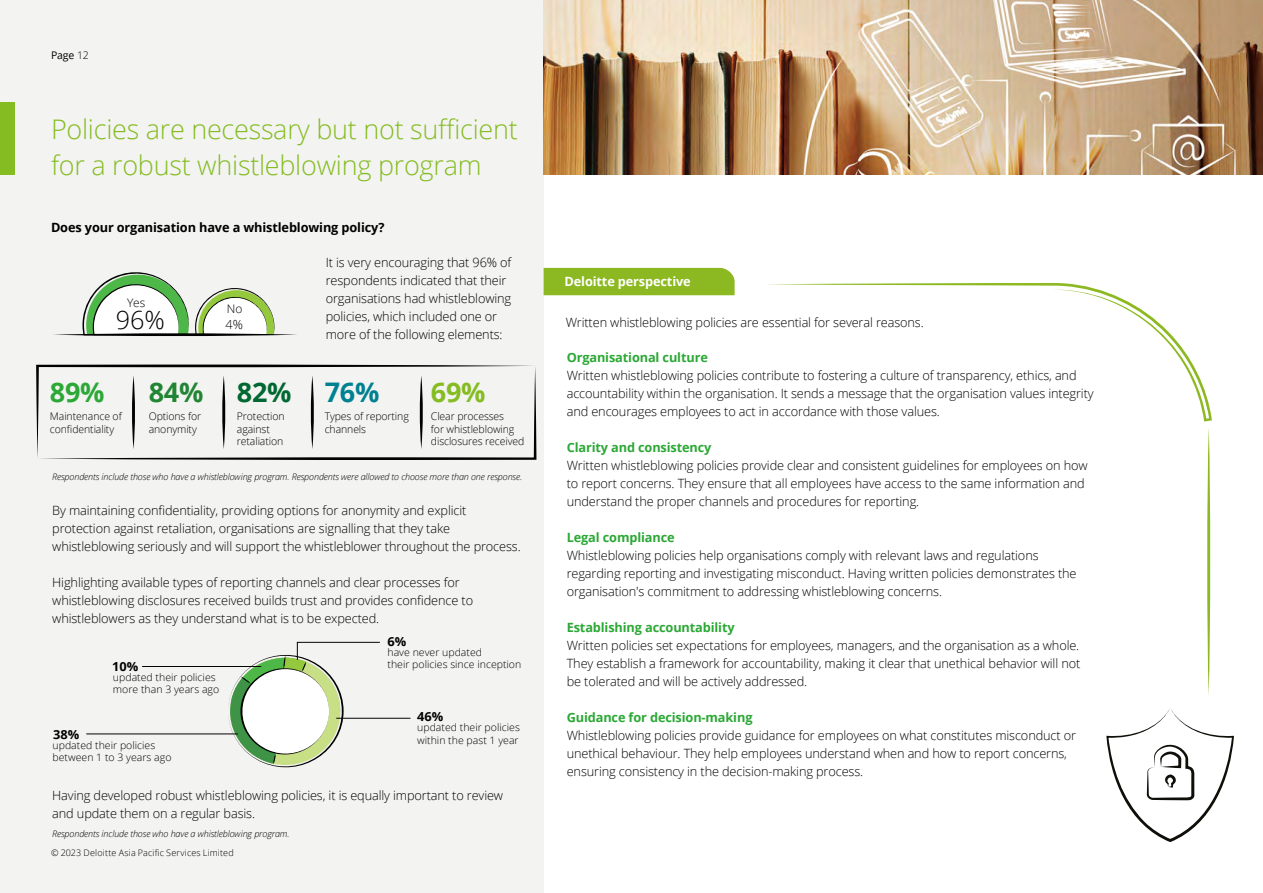
<style>
.page{position:relative;width:1263px;height:893px;background:#fff}
.page>*{position:absolute;margin:0;border:0;box-sizing:border-box;transform-origin:0 0}
.t1{font:300 27px/36px "Open Sans";letter-spacing:-.01em;color:#85bc22}
.t2{font:700 27px "Open Sans";color:#2ba835}
.t3{font:700 27px "Open Sans";color:#218534}
.t4{font:700 27px "Open Sans";color:#008190}
.t5{font:700 27px "Open Sans";color:#85bc22}
.t6{font:700 27px "Open Sans";color:#006830}
.t7{font:300 25.05px "Open Sans";color:#010101}
.t8{font:300 12.75px/18px "Open Sans";letter-spacing:-.01em;color:#000}
.t9{font:700 12.75px "Open Sans";letter-spacing:-.01em;color:#2ba835}
.t10{font:700 12.75px "Open Sans";letter-spacing:-.01em;color:#000}
.t11{font:700 12.75px "Open Sans";letter-spacing:-.01em;color:#fff}
.t12{font:700 12.45px "Open Sans";color:#010101}
.t13{font:300 12.45px "Open Sans";color:#010101}
.t14{font:300 11.85px "Open Sans";color:#010101}
.t15{font:300 10.5px/12.6px "Open Sans";letter-spacing:-.01em;color:#000}
.t16{font:10.5px "Open Sans";color:#000}
.t17{font:300 10.2px/12.3px "Open Sans";color:#010101}
.t18{font:italic 300 9px "Open Sans";letter-spacing:-.01em;color:#000}
.t19{font:300 9px "Open Sans";letter-spacing:.015em;color:#000}
.s1{font-weight:300}
</style>
<div class="page">
<div style="left:0;top:0;width:544px;height:893px;background:#f3f3f2"></div>
<img style="left:544px;top:0;width:719px;height:175px">
<div style="left:0;top:103px;width:15px;height:72px;background:#85bc22"></div>
<svg style="left:53px;top:272px;width:244px;height:64px"></svg>
<hr style="left:142px;top:666px;width:119px;height:1px;background:#010101">
<hr style="left:86px;top:734px;width:152px;height:1px;background:#010101">
<svg style="left:228px;top:642px;width:152px;height:126px"></svg>
<hr style="left:336px;top:718px;width:74px;height:1px;background:#010101">
<svg style="left:767px;top:283px;width:445px;height:138px"></svg>
<svg style="left:1207px;top:428px;width:4px;height:266px"></svg>
<svg style="left:1106px;top:709px;width:128px;height:133px"></svg>
<svg style="left:36px;top:364px;width:497px;height:67px"></svg>
<svg style="left:37px;top:366px;width:499px;height:94px"></svg>
<svg style="left:419px;top:375px;width:4px;height:74px"></svg>
<svg style="left:310px;top:375px;width:4px;height:74px"></svg>
<svg style="left:222px;top:375px;width:4px;height:74px"></svg>
<svg style="left:131px;top:375px;width:5px;height:74px"></svg>
<div style="left:544px;top:268px;width:191px;height:27px;background:#8cb921"></div>
<p class="t16" style="left:51px;top:48px;width:39px">Page <span class="s1">12</span></p>
<h1 class="t1" style="left:51px;top:110px;width:468px">Policies are necessary but not sufficient for a robust whistleblowing program</h1>
<p class="t10" style="left:51px;top:218px;width:335px">Does your organisation have a whistleblowing policy?</p>
<p class="t14" style="left:127px;top:294px;width:20px">Yes</p>
<p class="t14" style="left:227px;top:301px;width:17px">No</p>
<h2 class="t7" style="left:116px;top:303px;width:51px">96%</h2>
<p class="t13" style="left:226px;top:316px;width:19px">4%</p>
<h1 class="t2" style="left:50px;top:373px;width:56px">89%</h1>
<p class="t15" style="left:50px;top:410px;width:73px">Maintenance of confidentiality</p>
<h1 class="t3" style="left:149px;top:373px;width:56px">84%</h1>
<p class="t15" style="left:149px;top:410px;width:54px">Options for anonymity</p>
<h1 class="t6" style="left:237px;top:373px;width:56px">82%</h1>
<p class="t15" style="left:237px;top:410px;width:49px">Protection against retaliation</p>
<p class="t8" style="left:326px;top:253px;width:187px">It is very encouraging that 96% of respondents indicated that their organisations had whistleblowing policies, which included one or more of the following elements:</p>
<h1 class="t4" style="left:325px;top:373px;width:56px">76%</h1>
<p class="t15" style="left:325px;top:410px;width:86px">Types of reporting channels</p>
<h1 class="t5" style="left:431px;top:373px;width:56px">69%</h1>
<p class="t15" style="left:431px;top:410px;width:95px">Clear processes<br>for whistleblowing disclosures received</p>
<p class="t18" style="left:52px;top:470px;width:472px">Respondents include those who have a whistleblowing program. Respondents were allowed to choose more than one response.</p>
<p class="t8" style="left:52px;top:501px;width:470px">By maintaining confidentiality, providing options for anonymity and explicit protection against retaliation, organisations are signalling that they take whistleblowing seriously and will support the whistleblower throughout the process.</p>
<p class="t8" style="left:52px;top:573px;width:422px">Highlighting available types of reporting channels and clear processes for whistleblowing disclosures received builds trust and provides confidence to whistleblowers as they understand what is to be expected.</p>
<p class="t12" style="left:112px;top:657px;width:28px">10%</p>
<p class="t17" style="left:113px;top:671px;width:108px">updated their policies more than 3 years ago</p>
<p class="t12" style="left:53px;top:725px;width:28px">38%</p>
<p class="t17" style="left:53px;top:739px;width:120px">updated their policies between 1 to 3 years ago</p>
<p class="t12" style="left:387px;top:633px;width:20px">6%</p>
<p class="t17" style="left:387px;top:646px;width:135px">have never updated<br>their policies since inception</p>
<p class="t12" style="left:417px;top:708px;width:28px">46%</p>
<p class="t17" style="left:417px;top:721px;width:104px">updated their policies within the past 1 year</p>
<p class="t8" style="left:52px;top:786px;width:452px">Having developed robust whistleblowing policies, it is equally important to review and update them on a regular basis.</p>
<p class="t18" style="left:52px;top:827px;width:239px">Respondents include those who have a whistleblowing program.</p>
<p class="t19" style="left:51px;top:847px;width:184px">© 2023 Deloitte Asia Pacific Services Limited</p>
<p class="t11" style="left:564px;top:272px;width:128px">Deloitte perspective</p>
<p class="t8" style="left:566px;top:313px;width:360px">Written whistleblowing policies are essential for several reasons.</p>
<p class="t9" style="left:567px;top:348px;width:143px">Organisational culture</p>
<p class="t8" style="left:567px;top:366px;width:528px">Written whistleblowing policies contribute to fostering a culture of transparency, ethics, and accountability within the organisation. It sends a message that the organisation values integrity and encourages employees to act in accordance with those values.</p>
<p class="t9" style="left:567px;top:438px;width:146px">Clarity and consistency</p>
<p class="t8" style="left:567px;top:456px;width:522px">Written whistleblowing policies provide clear and consistent guidelines for employees on how to report concerns. They ensure that all employees have access to the same information and understand the proper channels and procedures for reporting.</p>
<p class="t9" style="left:567px;top:528px;width:109px">Legal compliance</p>
<p class="t8" style="left:567px;top:546px;width:511px">Whistleblowing policies help organisations comply with relevant laws and regulations regarding reporting and investigating misconduct. Having written policies demonstrates the organisation's commitment to addressing whistleblowing concerns.</p>
<p class="t9" style="left:567px;top:618px;width:169px">Establishing accountability</p>
<p class="t8" style="left:567px;top:636px;width:515px;text-align:justify">Written policies set expectations for employees, managers, and the organisation as a whole.<br>They establish a framework for accountability, making it clear that unethical behavior will not be tolerated and will be actively addressed.</p>
<p class="t9" style="left:567px;top:709px;width:187px">Guidance for decision-making</p>
<p class="t8" style="left:567px;top:726px;width:511px">Whistleblowing policies provide guidance for employees on what constitutes misconduct or unethical behaviour. They help employees understand when and how to report concerns, ensuring consistency in the decision-making process.</p>
</div>
